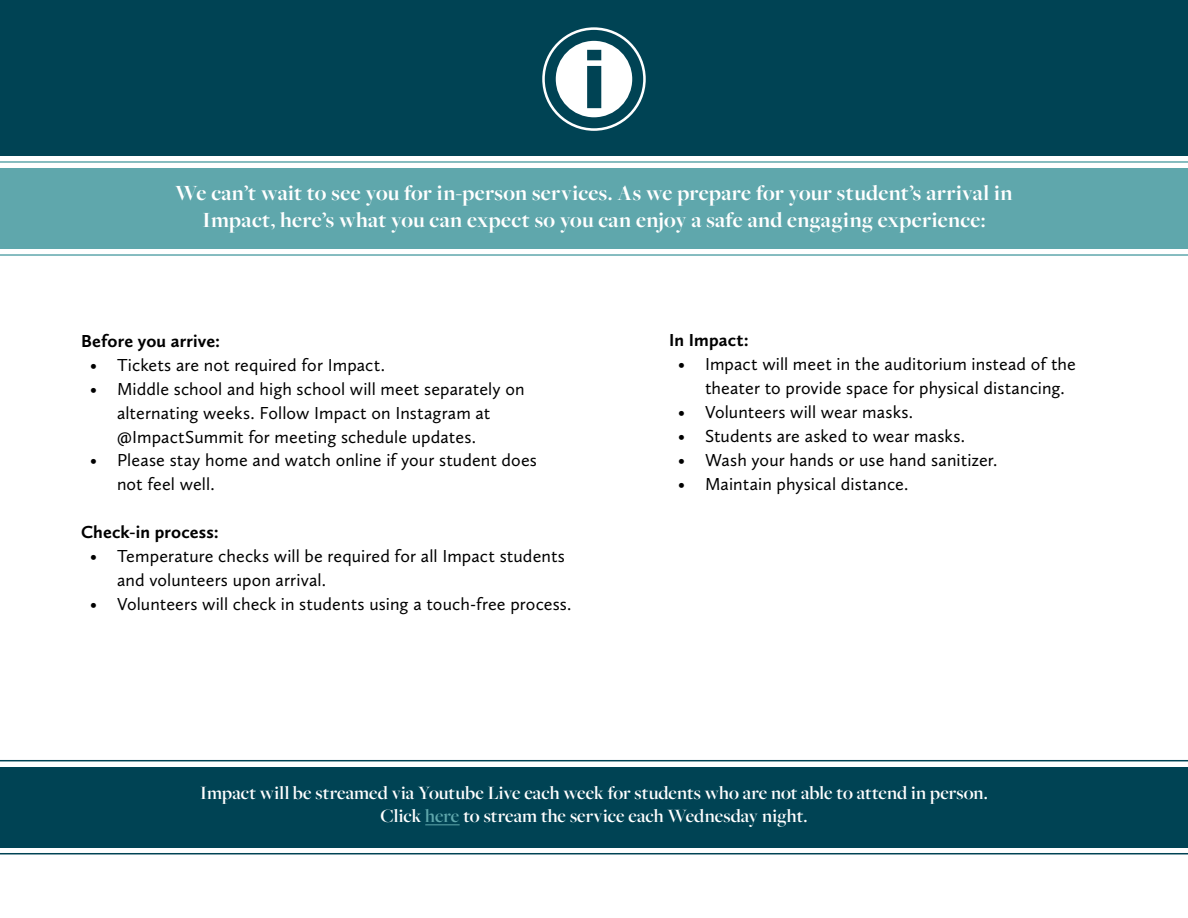
<style>
.page{position:relative;width:1188px;height:918px;background:#fff}
.page>*{position:absolute;margin:0;border:0;box-sizing:border-box;transform-origin:0 0}
.t1{font:700 22.5px/27px "Freight Big Pro";letter-spacing:.015em;color:#fff;text-align:center}
.t2{font:600 19.5px/23.4px "Freight Big Pro";letter-spacing:.005em;color:#fff;text-align:center}
.t3{font:18px/24px "Calluna Sans";letter-spacing:.005em;color:#000}
.t4{font:700 18px "Calluna Sans";letter-spacing:.01em;color:#000}
.s1{color:#5fa7ac}
</style>
<div class="page">
<div style="left:0;top:0;width:1188px;height:155px;background:#004354"></div>
<div style="left:0;top:767px;width:1188px;height:81px;background:#004354"></div>
<div style="left:0;top:168px;width:1188px;height:81px;background:#5fa7ac"></div>
<hr style="left:0;top:161px;width:1188px;height:2px;background:#5fa7ac">
<hr style="left:0;top:254px;width:1188px;height:2px;background:#5fa7ac">
<hr style="left:0;top:760px;width:1188px;height:1px;background:#004354">
<hr style="left:0;top:853px;width:1188px;height:1px;background:#004354">
<hr style="left:425px;top:825px;width:35px;height:1px;background:#5fa7ac">
<svg style="left:542px;top:27px;width:104px;height:104px"></svg>
<p class="t1" style="left:175px;top:179px;width:839px">We can’t wait to see you for in-person services. As we prepare for your student’s arrival in<br>Impact, here’s what you can expect so you can enjoy a safe and engaging experience:</p>
<p class="t4" style="left:81px;top:329px;width:141px">Before you arrive:</p>
<p class="t3" style="left:90px;top:352px;width:297px">• Tickets are not required for Impact.</p>
<p class="t3" style="left:117px;top:376px;width:409px;text-indent:-27px">• Middle school and high school will meet separately on alternating weeks. Follow Impact on Instagram at @ImpactSummit for meeting schedule updates.</p>
<p class="t3" style="left:117px;top:448px;width:422px;text-indent:-27px">• Please stay home and watch online if your student does not feel well.</p>
<p class="t4" style="left:81px;top:521px;width:139px">Check-in process:</p>
<p class="t3" style="left:117px;top:544px;width:450px;text-indent:-27px">• Temperature checks will be required for all Impact students and volunteers upon arrival.</p>
<p class="t3" style="left:90px;top:592px;width:483px">• Volunteers will check in students using a touch-free process.</p>
<p class="t4" style="left:669px;top:329px;width:81px">In Impact:</p>
<p class="t3" style="left:705px;top:352px;width:373px;text-indent:-27px">• Impact will meet in the auditorium instead of the theater to provide space for physical distancing.</p>
<p class="t3" style="left:678px;top:400px;width:237px">• Volunteers will wear masks.</p>
<p class="t3" style="left:678px;top:424px;width:289px">• Students are asked to wear masks.</p>
<p class="t3" style="left:678px;top:448px;width:321px">• Wash your hands or use hand sanitizer.</p>
<p class="t3" style="left:678px;top:472px;width:232px">• Maintain physical distance.</p>
<p class="t2" style="left:200px;top:780px;width:789px">Impact will be streamed via Youtube Live each week for students who are not able to attend in person.<br>Click <span class="s1">here</span> to stream the service each Wednesday night.</p>
</div>
